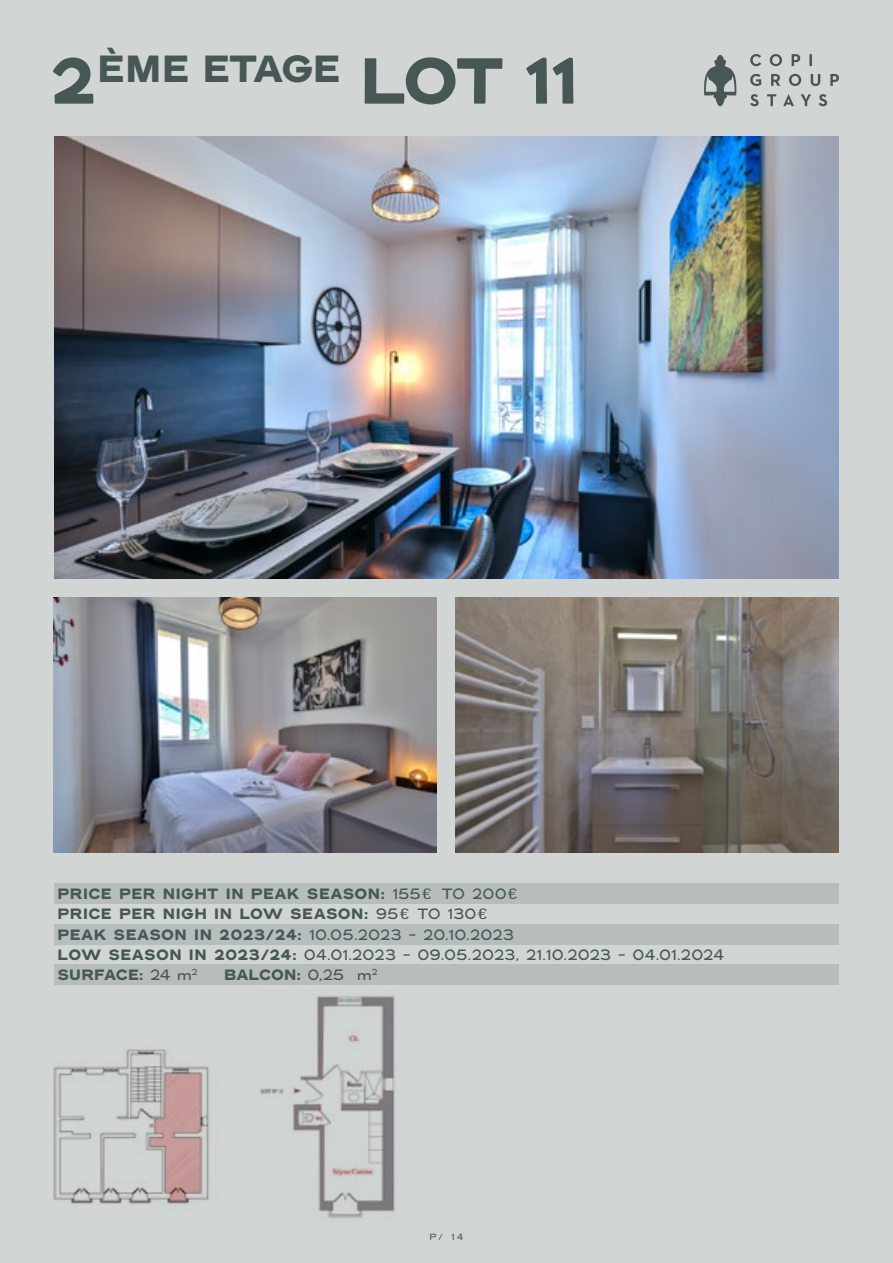
<style>
.page{position:relative;width:893px;height:1263px;background:#d1d5d4}
.page>*{position:absolute;margin:0;border:0;box-sizing:border-box;transform-origin:0 0}
.t1{font:900 37.8px "BN Hamburg Hand";letter-spacing:.02em;color:#475755}
.t2{font:15px "BN Hamburg Hand";letter-spacing:.045em;color:#475755}
.t3{font:900 15px "BN Hamburg Hand";letter-spacing:.065em;color:#475755}
.t4{font:9px "BN Hamburg Hand";color:#475755}
.s1{font-size:64.95px}
.s2{font-weight:400}
.s3{font-family:"Barlow Condensed";font-weight:400}
.s4{font-weight:900}
</style>
<div class="page">
<svg style="left:704px;top:55px;width:32px;height:51px"></svg>
<svg style="left:750px;top:74px;width:89px;height:12px"></svg>
<svg style="left:750px;top:54px;width:62px;height:12px"></svg>
<svg style="left:750px;top:94px;width:77px;height:12px"></svg>
<div style="left:54px;top:883px;width:785px;height:20px;background:#b7bdbc"></div>
<div style="left:54px;top:924px;width:785px;height:20px;background:#b7bdbc"></div>
<div style="left:54px;top:965px;width:785px;height:20px;background:#b7bdbc"></div>
<img style="left:54px;top:136px;width:785px;height:442px">
<img style="left:54px;top:597px;width:383px;height:256px">
<img style="left:455px;top:597px;width:384px;height:256px">
<img style="left:53px;top:1049px;width:157px;height:156px">
<img style="left:260px;top:995px;width:135px;height:224px">
<p class="t1" style="left:51px;top:47px;width:527px"><span class="s1">2</span>ÈME ETAGE <span class="s1">LOT 11</span></p>
<p class="t3" style="left:58px;top:885px;width:461px">PRICE PER NIGHT IN PEAK SEASON: <span class="s2">155</span><span class="s3">€</span> <span class="s2">TO 200</span><span class="s3">€</span></p>
<p class="t3" style="left:58px;top:905px;width:431px">PRICE PER NIGH IN LOW SEASON: <span class="s2">95</span><span class="s3">€</span> <span class="s2">TO 130</span><span class="s3">€</span></p>
<p class="t2" style="left:58px;top:926px;width:457px"><span class="s4">PEAK SEASON IN 2023/24:</span> 10.05.2023 - 20.10.2023</p>
<p class="t2" style="left:58px;top:947px;width:667px"><span class="s4">LOW SEASON IN 2023/24:</span> 04.01.2023 - 09.05.2023, 21.10.2023 - 04.01.2024</p>
<p class="t3" style="left:58px;top:966px;width:141px">SURFACE: <span class="s2">24 m</span><sup>2</sup></p>
<p class="t3" style="left:225px;top:966px;width:154px">BALCON: <span class="s2">0,25 m</span><sup>2</sup></p>
<p class="t4" style="left:430px;top:1232px;width:35px">P/ 14</p>
</div>
